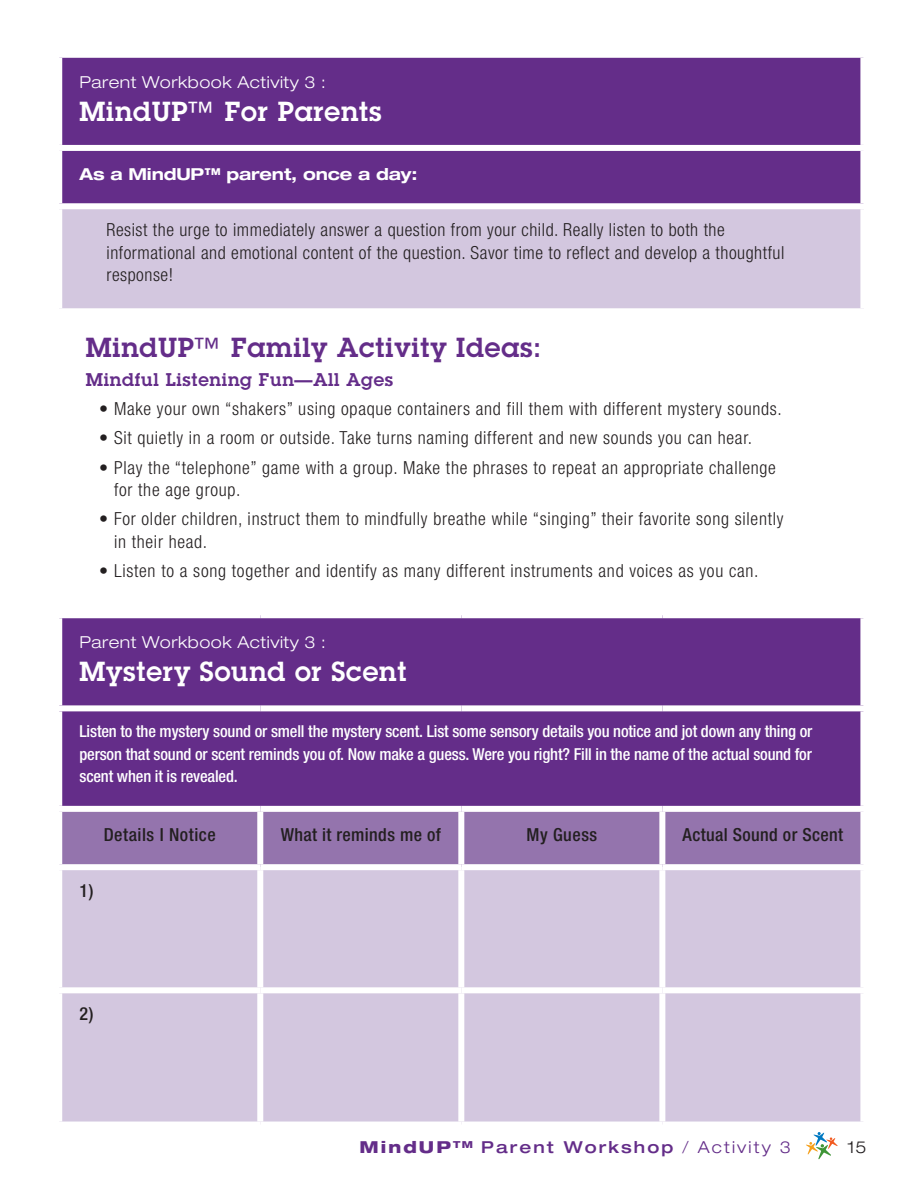
<style>
.page{position:relative;width:916px;height:1185px;background:#fff}
.page>*{position:absolute;margin:0;border:0;box-sizing:border-box;transform-origin:0 0}
.t1{font:600 27px "Lubalin Graph Std";letter-spacing:.03em;color:#fff}
.t2{font:600 27px "Lubalin Graph Std";letter-spacing:.03em;color:#642d89}
.t3{font:300 condensed 18px/22.5px "Helvetica Neue LT Std";letter-spacing:.04em;color:#231f20}
.t4{font:500 condensed 18px "Helvetica Neue LT Std";letter-spacing:.02em;color:#231f20}
.t5{font:600 18px "Lubalin Graph Std";letter-spacing:.04em;color:#642d89}
.t6{font:500 condensed 16.5px/22.5px "Helvetica Neue LT Std";letter-spacing:-.01em;color:#fff;text-align:justify}
.t7{font:300 expanded 16.5px "Helvetica Neue LT Std";letter-spacing:.03em;color:#fff}
.t8{font:500 expanded 16.5px "Helvetica Neue LT Std";letter-spacing:.13em;color:#642d89}
.t9{font:700 expanded 16.5px "Helvetica Neue LT Std";letter-spacing:-.01em;color:#fff}
.t10{font:300 expanded 16.5px "Helvetica Neue LT Std";color:#231f20}
.s1{font-weight:800}
.s2{font-weight:300}
</style>
<div class="page">
<svg style="left:806px;top:1132px;width:31px;height:27px"></svg>
<div style="left:62px;top:58px;width:798px;height:145px;background:#642d89"></div>
<div style="left:59px;top:206px;width:804px;height:105px;background:#d3c7df"></div>
<div style="left:56px;top:145px;width:810px;height:6px;background:#fff"></div>
<div style="left:56px;top:203px;width:810px;height:6px;background:#fff"></div>
<div style="left:56px;top:209px;width:6px;height:99px;background:#fff"></div>
<div style="left:860px;top:209px;width:6px;height:99px;background:#fff"></div>
<div style="left:56px;top:308px;width:810px;height:6px;background:#fff"></div>
<div style="left:62px;top:618px;width:798px;height:188px;background:#642d89"></div>
<div style="left:62px;top:812px;width:798px;height:52px;background:#9474ad"></div>
<div style="left:62px;top:870px;width:798px;height:251px;background:#d3c7df"></div>
<div style="left:56px;top:705px;width:204px;height:6px;background:#fff"></div>
<div style="left:260px;top:705px;width:201px;height:6px;background:#fff"></div>
<div style="left:461px;top:705px;width:201px;height:6px;background:#fff"></div>
<div style="left:662px;top:705px;width:204px;height:6px;background:#fff"></div>
<div style="left:257px;top:812px;width:6px;height:52px;background:#fff"></div>
<div style="left:458px;top:812px;width:6px;height:52px;background:#fff"></div>
<div style="left:659px;top:812px;width:6px;height:52px;background:#fff"></div>
<div style="left:257px;top:870px;width:6px;height:117px;background:#fff"></div>
<div style="left:458px;top:870px;width:6px;height:117px;background:#fff"></div>
<div style="left:659px;top:870px;width:6px;height:117px;background:#fff"></div>
<div style="left:56px;top:987px;width:204px;height:6px;background:#fff"></div>
<div style="left:260px;top:987px;width:201px;height:6px;background:#fff"></div>
<div style="left:257px;top:993px;width:6px;height:128px;background:#fff"></div>
<div style="left:461px;top:987px;width:201px;height:6px;background:#fff"></div>
<div style="left:458px;top:993px;width:6px;height:128px;background:#fff"></div>
<div style="left:662px;top:987px;width:204px;height:6px;background:#fff"></div>
<div style="left:659px;top:993px;width:6px;height:128px;background:#fff"></div>
<p class="t7" style="left:79px;top:72px;width:248px">Parent Workbook Activity 3 :</p>
<h1 class="t1" style="left:79px;top:93px;width:304px">MindUP™ For Parents</h1>
<p class="t9" style="left:79px;top:164px;width:339px">As a MindUP™ parent, once a day:</p>
<p class="t3" style="left:106px;top:219px;width:679px">Resist the urge to immediately answer a question from your child. Really listen to both the informational and emotional content of the question. Savor time to reflect and develop a thoughtful response!</p>
<h1 class="t2" style="left:86px;top:329px;width:457px">MindUP™ Family Activity Ideas:</h1>
<p class="t5" style="left:86px;top:367px;width:309px">Mindful Listening Fun—All Ages</p>
<p class="t3" style="left:99px;top:397px;width:684px">• Make your own “shakers” using opaque containers and fill them with different mystery sounds.</p>
<p class="t3" style="left:99px;top:427px;width:654px">• Sit quietly in a room or outside. Take turns naming different and new sounds you can hear.</p>
<p class="t3" style="left:114px;top:456px;width:663px;text-indent:-15px">• Play the “telephone” game with a group. Make the phrases to repeat an appropriate challenge for the age group.</p>
<p class="t3" style="left:114px;top:508px;width:671px;text-indent:-15px">• For older children, instruct them to mindfully breathe while “singing” their favorite song silently in their head.</p>
<p class="t3" style="left:99px;top:559px;width:661px">• Listen to a song together and identify as many different instruments and voices as you can.</p>
<p class="t7" style="left:79px;top:632px;width:248px">Parent Workbook Activity 3 :</p>
<h1 class="t1" style="left:79px;top:654px;width:328px">Mystery Sound or Scent</h1>
<p class="t6" style="left:79px;top:720px;width:734px">Listen to the mystery sound or smell the mystery scent. List some sensory details you notice and jot down any thing or person that sound or scent reminds you of. Now make a guess. Were you right? Fill in the name of the actual sound for scent when it is revealed.</p>
<p class="t4" style="left:104px;top:824px;width:114px">Details I Notice</p>
<p class="t4" style="left:281px;top:824px;width:162px">What it reminds me of</p>
<p class="t4" style="left:526px;top:824px;width:72px">My Guess</p>
<p class="t4" style="left:682px;top:824px;width:162px">Actual Sound or Scent</p>
<p class="t4" style="left:79px;top:880px;width:15px">1)</p>
<p class="t4" style="left:79px;top:1003px;width:15px">2)</p>
<p class="t8" style="left:359px;top:1137px;width:433px"><span class="s1">MindUP</span><sup>TM</sup> Parent Workshop <span class="s2">/ Activity 3</span></p>
<p class="t10" style="left:847px;top:1137px;width:21px">15</p>
</div>
